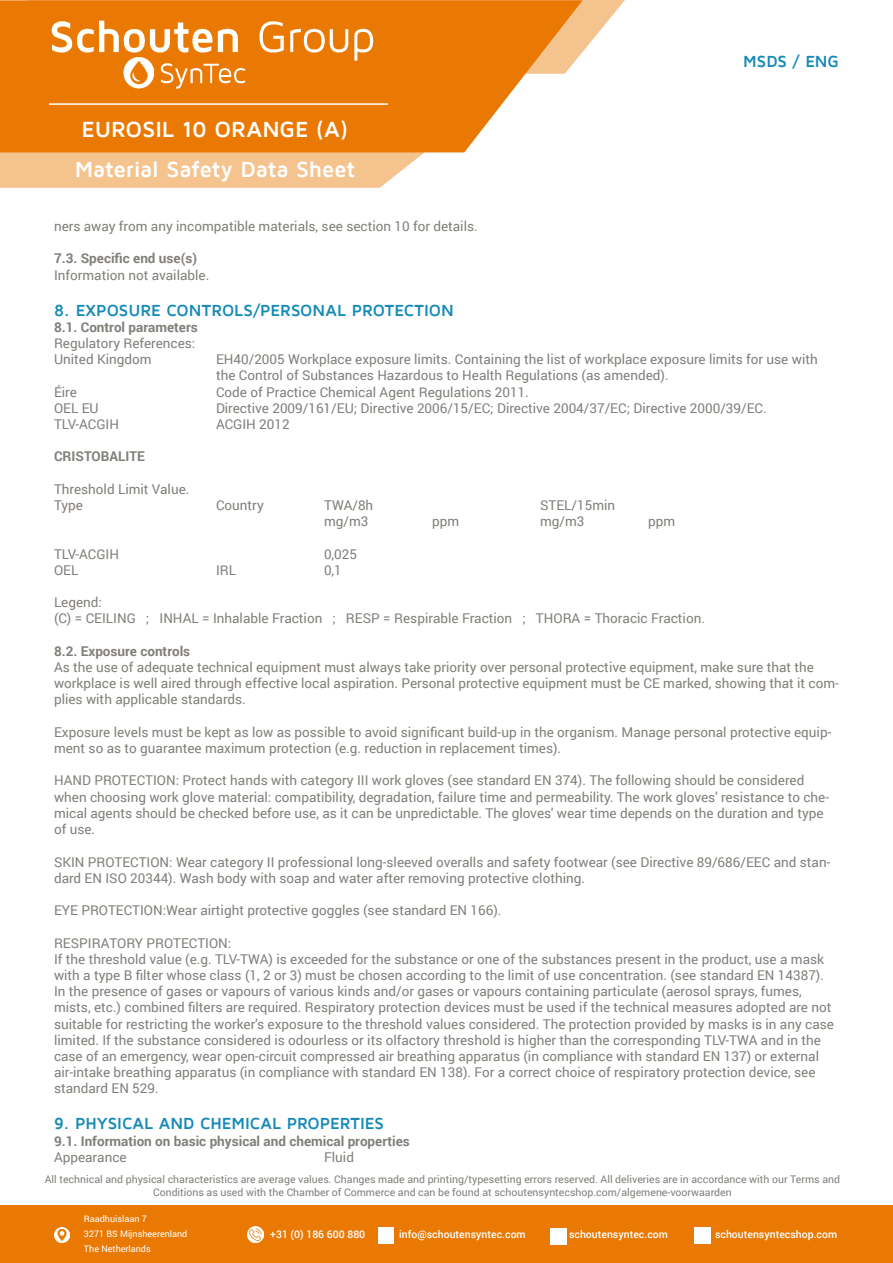
<style>
.page{position:relative;width:893px;height:1263px;background:#fff}
.page>*{position:absolute;margin:0;border:0;box-sizing:border-box;transform-origin:0 0}
.t1{font:700 22.5px/40.5px "Maven Pro";letter-spacing:-.01em;color:#fff;text-align:center}
.TDS_-_Koptekst_Synte{font:700 16.5px "Maven Pro";letter-spacing:-.005em;color:#158ab7}
.TDS_-_Tekst__grijs{font:13.5px/16.2px "Roboto";color:#827f7a}
.TDS_-_Koptekst_Synte-2{font:13.5px/16.2px "Roboto";color:#827f7a}
.TDS_-_Koptekst_Synte-3{font:700 13.5px/16.2px "Roboto";color:#827f7a}
.TDS_-_Tekst__grijs-2{font:700 13.5px "Roboto";color:#827f7a}
.t2{font:10.5px/12.6px "Roboto";color:#827f7a;text-align:center}
.t3{font:500 10.5px "Roboto";color:#fff}
.t4{font:9px/15px "Roboto";color:#fff}
.s1{font-weight:700}
.s2{font-weight:400}
</style>
<div class="page">
<svg style="left:0;top:152px;width:428px;height:36px;background:#f5c593"></svg>
<svg style="left:583px;top:0;width:42px;height:51px"></svg>
<svg style="left:0;top:0;width:583px;height:152px;background:#ec8a24"></svg>
<div style="left:0;top:1205px;width:892px;height:58px;background:#ea7904"></div>
<img style="left:49px;top:15px;width:327px;height:73px">
<hr style="left:49px;top:103px;width:339px;height:2px;background:#fff">
<img style="left:248px;top:1226px;width:15px;height:16px">
<img style="left:54px;top:1227px;width:16px;height:16px">
<img style="left:378px;top:1227px;width:16px;height:9px">
<svg style="left:378px;top:1236px;width:16px;height:7px"></svg>
<img style="left:551px;top:1228px;width:15px;height:12px">
<svg style="left:551px;top:1240px;width:15px;height:4px"></svg>
<img style="left:694px;top:1227px;width:16px;height:12px">
<svg style="left:694px;top:1239px;width:16px;height:4px"></svg>
<h1 class="t1" style="left:75px;top:109px;width:282px">EUROSIL 10 ORANGE (A)<br>Material Safety Data Sheet</h1>
<p class="TDS_-_Koptekst_Synte" style="left:743px;top:53px;width:97px">MSDS / ENG</p>
<p class="TDS_-_Tekst__grijs" style="left:54px;top:218px;width:425px">ners away from any incompatible materials, see section 10 for details.</p>
<p class="TDS_-_Tekst__grijs" style="left:54px;top:250px;width:157px"><span class="s1">7.3. Specific end use(s)<br></span>Information not available.</p>
<p class="TDS_-_Koptekst_Synte" style="left:54px;top:301px;width:401px">8. EXPOSURE CONTROLS/PERSONAL PROTECTION</p>
<p class="TDS_-_Koptekst_Synte-3" style="left:54px;top:318px;width:145px">8.1. Control parameters</p>
<p class="TDS_-_Koptekst_Synte-2" style="left:54px;top:335px;width:143px">Regulatory References:</p>
<p class="TDS_-_Koptekst_Synte-2" style="left:54px;top:351px;width:99px">United Kingdom</p>
<p class="TDS_-_Koptekst_Synte-2" style="left:216px;top:351px;width:603px">EH40/2005 Workplace exposure limits. Containing the list of workplace exposure limits for use with the Control of Substances Hazardous to Health Regulations (as amended).</p>
<p class="TDS_-_Koptekst_Synte-2" style="left:54px;top:383px;width:24px">Éire</p>
<p class="TDS_-_Koptekst_Synte-2" style="left:216px;top:383px;width:314px">Code of Practice Chemical Agent Regulations 2011.</p>
<p class="TDS_-_Koptekst_Synte-2" style="left:54px;top:399px;width:46px">OEL EU</p>
<p class="TDS_-_Koptekst_Synte-2" style="left:216px;top:399px;width:552px">Directive 2009/161/EU; Directive 2006/15/EC; Directive 2004/37/EC; Directive 2000/39/EC.</p>
<p class="TDS_-_Koptekst_Synte-2" style="left:54px;top:416px;width:67px">TLV-ACGIH</p>
<p class="TDS_-_Koptekst_Synte-2" style="left:216px;top:416px;width:75px">ACGIH 2012</p>
<p class="TDS_-_Koptekst_Synte-3" style="left:54px;top:448px;width:92px">CRISTOBALITE</p>
<p class="TDS_-_Koptekst_Synte-2" style="left:54px;top:480px;width:137px">Threshold Limit Value.<br>Type</p>
<p class="TDS_-_Koptekst_Synte-2" style="left:216px;top:497px;width:49px">Country</p>
<p class="TDS_-_Koptekst_Synte-2" style="left:324px;top:497px;width:51px">TWA/8h</p>
<p class="TDS_-_Koptekst_Synte-2" style="left:540px;top:497px;width:77px">STEL/15min</p>
<p class="TDS_-_Koptekst_Synte-2" style="left:324px;top:513px;width:46px">mg/m3</p>
<p class="TDS_-_Koptekst_Synte-2" style="left:432px;top:513px;width:29px">ppm</p>
<p class="TDS_-_Koptekst_Synte-2" style="left:540px;top:513px;width:46px">mg/m3</p>
<p class="TDS_-_Koptekst_Synte-2" style="left:648px;top:513px;width:29px">ppm</p>
<p class="TDS_-_Koptekst_Synte-2" style="left:54px;top:545px;width:67px">TLV-ACGIH</p>
<p class="TDS_-_Koptekst_Synte-2" style="left:324px;top:545px;width:35px">0,025</p>
<p class="TDS_-_Koptekst_Synte-2" style="left:54px;top:561px;width:26px">OEL</p>
<p class="TDS_-_Koptekst_Synte-2" style="left:216px;top:561px;width:22px">IRL</p>
<p class="TDS_-_Koptekst_Synte-2" style="left:324px;top:561px;width:19px">0,1</p>
<p class="TDS_-_Koptekst_Synte-2" style="left:54px;top:594px;width:49px">Legend:</p>
<p class="TDS_-_Koptekst_Synte-2" style="left:54px;top:610px;width:652px">(C) = CEILING ; INHAL = Inhalable Fraction ; RESP = Respirable Fraction ; THORA = Thoracic Fraction.</p>
<p class="TDS_-_Tekst__grijs-2" style="left:54px;top:641px;width:138px">8.2. Exposure controls</p>
<p class="TDS_-_Tekst__grijs" style="left:54px;top:659px;width:786px">As the use of adequate technical equipment must always take priority over personal protective equipment, make sure that the workplace is well aired through effective local aspiration. Personal protective equipment must be CE marked, showing that it com&shy;plies with applicable standards.</p>
<p class="TDS_-_Tekst__grijs" style="left:54px;top:723px;width:779px">Exposure levels must be kept as low as possible to avoid significant build-up in the organism. Manage personal protective equip&shy;ment so as to guarantee maximum protection (e.g. reduction in replacement times).</p>
<p class="TDS_-_Tekst__grijs" style="left:54px;top:772px;width:776px">HAND PROTECTION: Protect hands with category III work gloves (see standard EN 374). The following should be considered when choosing work glove material: compatibility, degradation, failure time and permeability. The work gloves' resistance to che&shy;mical agents should be checked before use, as it can be unpredictable. The gloves' wear time depends on the duration and type of use.</p>
<p class="TDS_-_Tekst__grijs" style="left:54px;top:853px;width:778px">SKIN PROTECTION: Wear category II professional long-sleeved overalls and safety footwear (see Directive 89/686/EEC and stan&shy;dard EN ISO 20344). Wash body with soap and water after removing protective clothing.</p>
<p class="TDS_-_Tekst__grijs" style="left:54px;top:902px;width:449px">EYE PROTECTION:Wear airtight protective goggles (see standard EN 166).</p>
<p class="TDS_-_Tekst__grijs" style="left:54px;top:934px;width:179px">RESPIRATORY PROTECTION:</p>
<p class="TDS_-_Tekst__grijs" style="left:54px;top:950px;width:781px">If the threshold value (e.g. TLV-TWA) is exceeded for the substance or one of the substances present in the product, use a mask with a type B filter whose class (1, 2 or 3) must be chosen according to the limit of use concentration. (see standard EN 14387).<br>In the presence of gases or vapours of various kinds and/or gases or vapours containing particulate (aerosol sprays, fumes, mists, etc.) combined filters are required. Respiratory protection devices must be used if the technical measures adopted are not suitable for restricting the worker's exposure to the threshold values considered. The protection provided by masks is in any case limited. If the substance considered is odourless or its olfactory threshold is higher than the corresponding TLV-TWA and in the case of an emergency, wear open-circuit compressed air breathing apparatus (in compliance with standard EN 137) or external air-intake breathing apparatus (in compliance with standard EN 138). For a correct choice of respiratory protection device, see standard EN 529.</p>
<p class="TDS_-_Koptekst_Synte" style="left:54px;top:1115px;width:332px">9. PHYSICAL AND CHEMICAL PROPERTIES</p>
<p class="TDS_-_Koptekst_Synte-3" style="left:54px;top:1132px;width:357px">9.1. Information on basic physical and chemical properties<br><span class="s2">Appearance</span></p>
<p class="TDS_-_Koptekst_Synte-2" style="left:324px;top:1148px;width:32px">Fluid</p>
<p class="t2" style="left:45px;top:1173px;width:797px">All technical and physical characteristics are average values. Changes made and printing/typesetting errors reserved. All deliveries are in accordance with our Terms and<br>Conditions as used with the Chamber of Commerce and can be found at schoutensyntecshop.com/algemene-voorwaarden</p>
<p class="t4" style="left:84px;top:1210px;width:105px">Raadhuislaan 7<br>3271 BS Mijnsheerenland<br>The Netherlands</p>
<p class="t3" style="left:270px;top:1227px;width:97px">+31 (0) 186 600 880</p>
<p class="t3" style="left:399px;top:1227px;width:128px">info@schoutensyntec.com</p>
<p class="t3" style="left:569px;top:1227px;width:100px">schoutensyntec.com</p>
<p class="t3" style="left:715px;top:1227px;width:124px">schoutensyntecshop.com</p>
</div>
